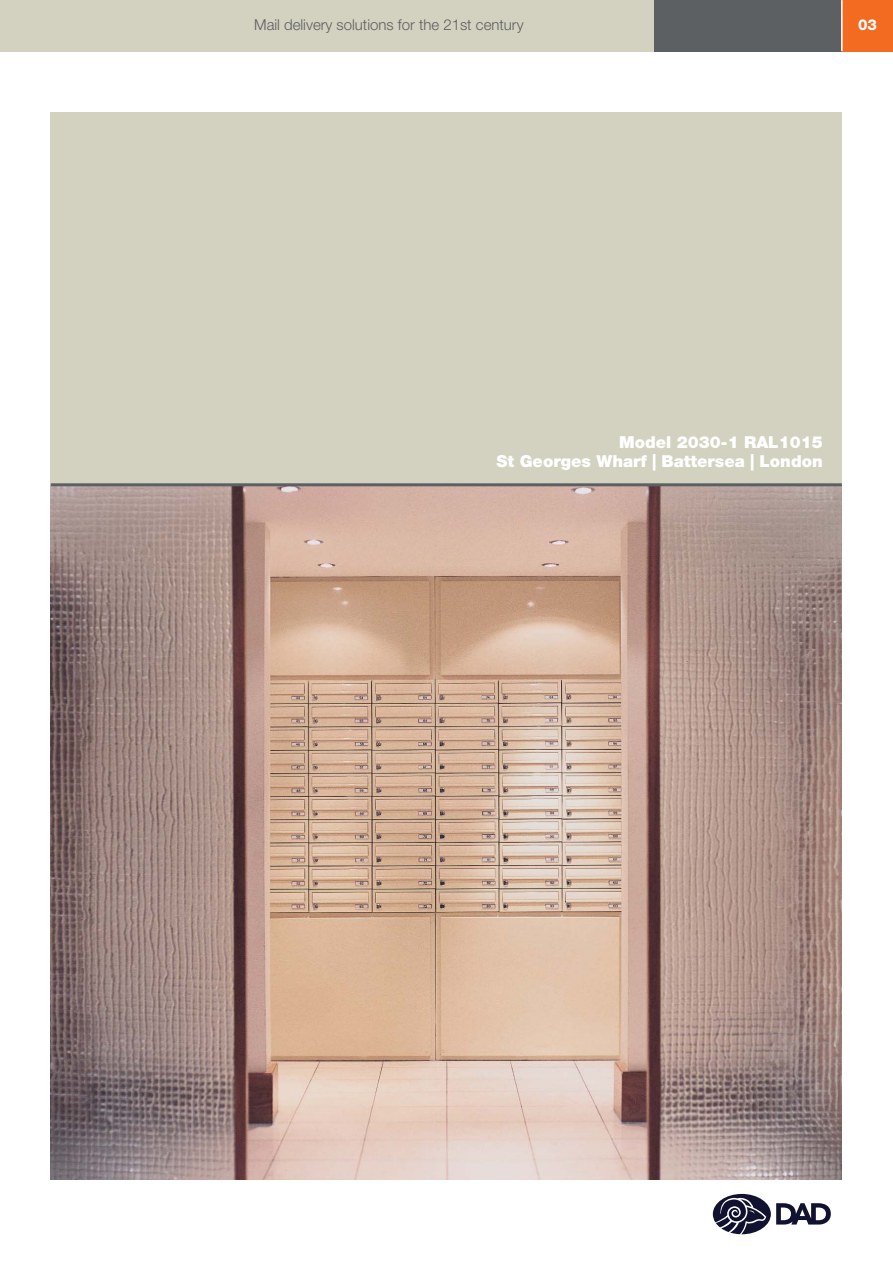
<style>
.page{position:relative;width:893px;height:1263px;background:#fff}
.page>*{position:absolute;margin:0;border:0;box-sizing:border-box;transform-origin:0 0}
.t1{font:900 16.5px/19.8px "Helvetica Neue";color:#fff;text-align:right}
.t2{font:300 15px "Helvetica Neue";color:#5d6062}
.t3{font:800 15px "Helvetica Neue";color:#fff}
</style>
<div class="page">
<div style="left:0;top:0;width:658px;height:51px;background:#d3d1bf"></div>
<div style="left:655px;top:0;width:237px;height:51px;background:#5d6062"></div>
<div style="left:842px;top:0;width:50px;height:51px;background:#f36b21"></div>
<hr style="left:841px;top:0;width:1px;height:51px;background:#fff">
<img style="left:51px;top:486px;width:791px;height:693px">
<svg style="left:713px;top:1194px;width:118px;height:40px"></svg>
<div style="left:51px;top:112px;width:791px;height:372px;background:#d3d1bf"></div>
<hr style="left:51px;top:483px;width:791px;height:3px;background:#5d6062">
<p class="t2" style="left:254px;top:19px;width:271px">Mail delivery solutions for the 21st century</p>
<p class="t3" style="left:858px;top:19px;width:20px">03</p>
<p class="t1" style="left:497px;top:433px;width:328px">Model 2030-1 RAL1015<br>St Georges Wharf | Battersea | London</p>
</div>
